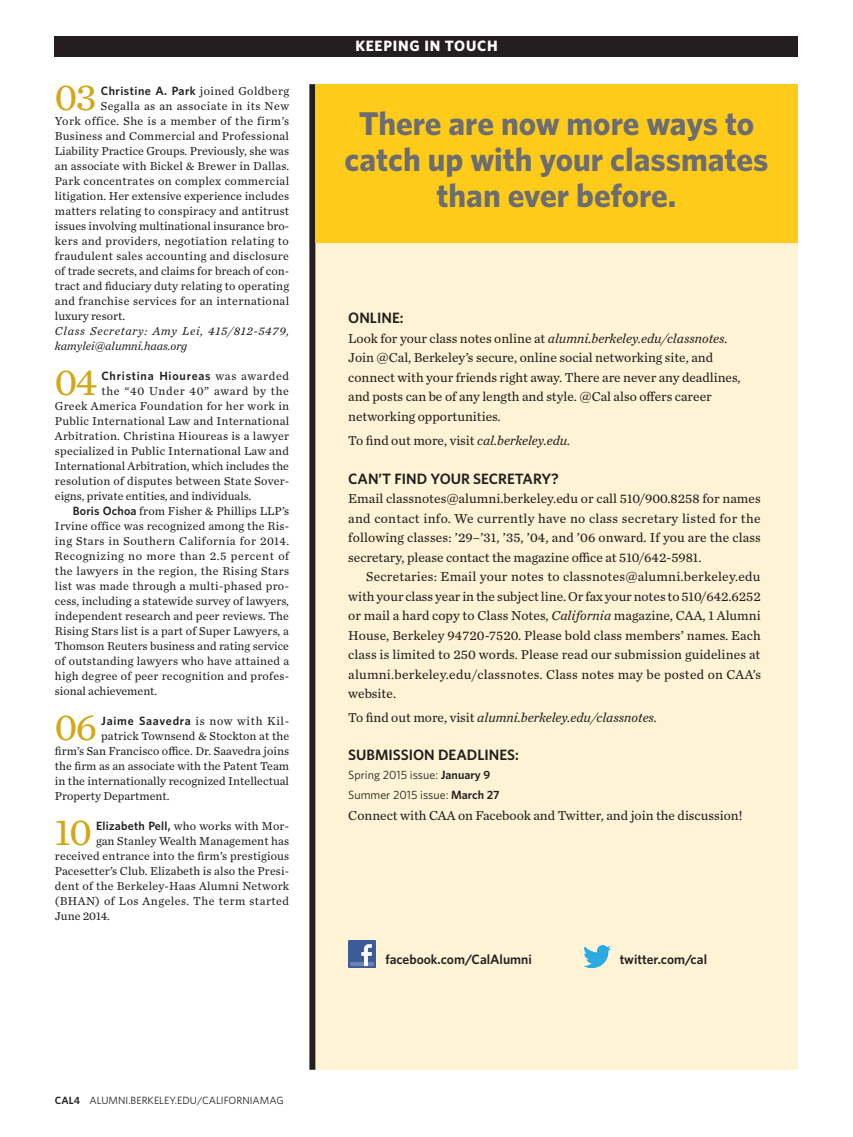
<style>
.page{position:relative;width:853px;height:1137px;background:#fff}
.page>*{position:absolute;margin:0;border:0;box-sizing:border-box;transform-origin:0 0}
.t1{font:39.15px "Chronicle Text G2";letter-spacing:-.04em;color:#d2a818}
.t2{font:700 33px/36px "Whitney";color:#6c6d70;text-align:center}
.t3{font:600 15px "Whitney";color:#231f20}
.t4{font:700 15px "Whitney";letter-spacing:.05em;color:#fff}
.t5{font:13.5px/19.5px "Chronicle Text G2";color:#231f20;text-align:justify}
.t6{font:italic 13.5px "Chronicle Text G2";color:#231f20}
.t7{font:600 13.5px "Whitney";color:#231f20}
.t8{font:12px/15px "Chronicle Text G2";letter-spacing:.01em;color:#231f20;text-align:justify}
.t9{font:italic 12px/15px "Chronicle Text G2";letter-spacing:.06em;color:#231f20}
.t10{font:600 12px "Whitney";letter-spacing:.06em;color:#231f20}
.t11{font:12px/19.5px "Whitney";color:#231f20}
.t12{font:12px "Chronicle Text G2";letter-spacing:.04em;color:#231f20}
.t13{font:600 12px "Whitney";letter-spacing:.04em;color:#231f20}
.t14{font:10.5px "Whitney";color:#231f20}
.s1{font-family:"Chronicle Text G2";font-weight:400}
.s2{font-family:"Whitney";font-weight:600}
.s3{font-weight:600}
.s4{font-style:italic}
.s5{font-style:normal}
</style>
<div class="page">
<div style="left:55px;top:36px;width:742px;height:20px;background:#231f20"></div>
<div style="left:315px;top:90px;width:482px;height:980px;background:#fef3d4"></div>
<div style="left:309px;top:84px;width:6px;height:986px;background:#231f20"></div>
<div style="left:315px;top:84px;width:482px;height:159px;background:#fecb1b"></div>
<svg style="left:583px;top:945px;width:28px;height:24px"></svg>
<img style="left:348px;top:940px;width:27px;height:28px">
<h1 class="t1" style="left:55px;top:68px;width:43px">03</h1>
<p class="t13" style="left:101px;top:83px;width:190px">Christine A. Park <span class="s1">joined Goldberg</span></p>
<p class="t8" style="left:55px;top:98px;width:236px;text-indent:46px">Segalla as an associate in its New York office. She is a member of the firm’s Business and Commercial and Professional Liability Practice Groups. Previously, she was an associate with Bickel &amp; Brewer in Dallas.<br>Park concentrates on complex commercial litigation. Her extensive experience includes matters relating to conspiracy and antitrust issues involving multinational insurance bro&shy;kers and providers, negotiation relating to fraudulent sales accounting and disclosure of trade secrets, and claims for breach of con&shy;tract and fiduciary duty relating to operating and franchise services for an international luxury resort.</p>
<p class="t9" style="left:55px;top:323px;width:236px">Class Secretary: Amy Lei, 415/812-5479, kamylei@alumni.haas.org</p>
<h1 class="t1" style="left:55px;top:353px;width:44px">04</h1>
<p class="t10" style="left:101px;top:368px;width:189px">Christina Hioureas <span class="s1">was awarded</span></p>
<p class="t8" style="left:55px;top:383px;width:236px;text-indent:46px">the “40 Under 40” award by the Greek America Foundation for her work in Public International Law and International Arbitration. Christina Hioureas is a lawyer specialized in Public International Law and International Arbitration, which includes the resolution of disputes between State Sover&shy;eigns, private entities, and individuals.</p>
<p class="t8" style="left:55px;top:503px;width:236px;text-indent:18px"><span class="s2">Boris Ochoa</span> from Fisher &amp; Phillips LLP’s Irvine office was recognized among the Ris&shy;ing Stars in Southern California for 2014.<br>Recognizing no more than 2.5 percent of the lawyers in the region, the Rising Stars list was made through a multi-phased pro&shy;cess, including a statewide survey of lawyers, independent research and peer reviews. The Rising Stars list is a part of Super Lawyers, a Thomson Reuters business and rating service of outstanding lawyers who have attained a high degree of peer recognition and profes&shy;sional achievement.</p>
<h1 class="t1" style="left:55px;top:698px;width:44px">06</h1>
<p class="t10" style="left:101px;top:713px;width:188px">Jaime Saavedra <span class="s1">is now with Kil-</span></p>
<p class="t8" style="left:55px;top:728px;width:236px;text-indent:46px">patrick Townsend &amp; Stockton at the firm’s San Francisco office. Dr. Saavedra joins the firm as an associate with the Patent Team in the internationally recognized Intellectual Property Department.</p>
<h1 class="t1" style="left:55px;top:803px;width:38px">10</h1>
<p class="t8" style="left:96px;top:818px;width:194px"><span class="s2">Elizabeth Pell,</span> who works with Mor-</p>
<p class="t8" style="left:96px;top:833px;width:195px">gan Stanley Wealth Management has</p>
<p class="t8" style="left:55px;top:848px;width:236px">received entrance into the firm’s prestigious</p>
<p class="t8" style="left:55px;top:863px;width:235px">Pacesetter’s Club. Elizabeth is also the Presi-</p>
<p class="t8" style="left:55px;top:878px;width:236px">dent of the Berkeley-Haas Alumni Network</p>
<p class="t12" style="left:55px;top:892px;width:235px">(BHAN) of Los Angeles. The term started</p>
<p class="t8" style="left:55px;top:908px;width:57px">June 2014.</p>
<p class="t14" style="left:55px;top:1093px;width:230px"><span class="s3">CAL4</span> ALUMNI.BERKELEY.EDU/CALIFORNIAMAG</p>
<p class="t4" style="left:355px;top:36px;width:144px">KEEPING IN TOUCH</p>
<h2 class="t2" style="left:344px;top:105px;width:425px">There are now more ways to catch up with your classmates than ever before.</h2>
<p class="t3" style="left:348px;top:308px;width:57px">ONLINE:</p>
<p class="t5" style="left:348px;top:328px;width:393px;text-align:left">Look for your class notes online at <span class="s4">alumni.berkeley.edu/classnotes.<br></span>Join @Cal, Berkeley’s secure, online social networking site, and connect with your friends right away. There are never any deadlines, and posts can be of any length and style. @Cal also offers career networking opportunities.</p>
<p class="t5" style="left:348px;top:430px;width:224px">To find out more, visit <span class="s4">cal.berkeley.edu.</span></p>
<p class="t3" style="left:348px;top:468px;width:212px">CAN’T FIND YOUR SECRETARY?</p>
<p class="t5" style="left:348px;top:488px;width:414px">Email classnotes@alumni.berkeley.edu or call 510/900.8258 for names and contact info. We currently have no class secretary listed for the following classes: ’29–’31, ’35, ’04, and ’06 onward. If you are the class secretary, please contact the magazine office at 510/642-5981.</p>
<p class="t5" style="left:348px;top:566px;width:414px;text-indent:18px">Secretaries: Email your notes to classnotes@alumni.berkeley.edu with your class year in the subject line. Or fax your notes to 510/642.6252 or mail a hard copy to Class Notes, <span class="s4">California</span> magazine, CAA, 1 Alumni House, Berkeley 94720-7520. Please bold class members’ names. Each class is limited to 250 words. Please read our submission guidelines at alumni.berkeley.edu/classnotes. Class notes may be posted on CAA’s website.</p>
<p class="t6" style="left:348px;top:707px;width:310px"><span class="s5">To find out more, visit</span> alumni.berkeley.edu/classnotes.</p>
<p class="t3" style="left:348px;top:744px;width:172px">SUBMISSION DEADLINES:</p>
<p class="t11" style="left:348px;top:765px;width:153px">Spring 2015 issue: <span class="s3">January 9<br></span>Summer 2015 issue: <span class="s3">March 27</span></p>
<p class="t5" style="left:348px;top:805px;width:395px">Connect with CAA on Facebook and Twitter, and join the discussion!</p>
<p class="t7" style="left:385px;top:950px;width:148px">facebook.com/CalAlumni</p>
<p class="t7" style="left:619px;top:950px;width:89px">twitter.com/cal</p>
</div>
